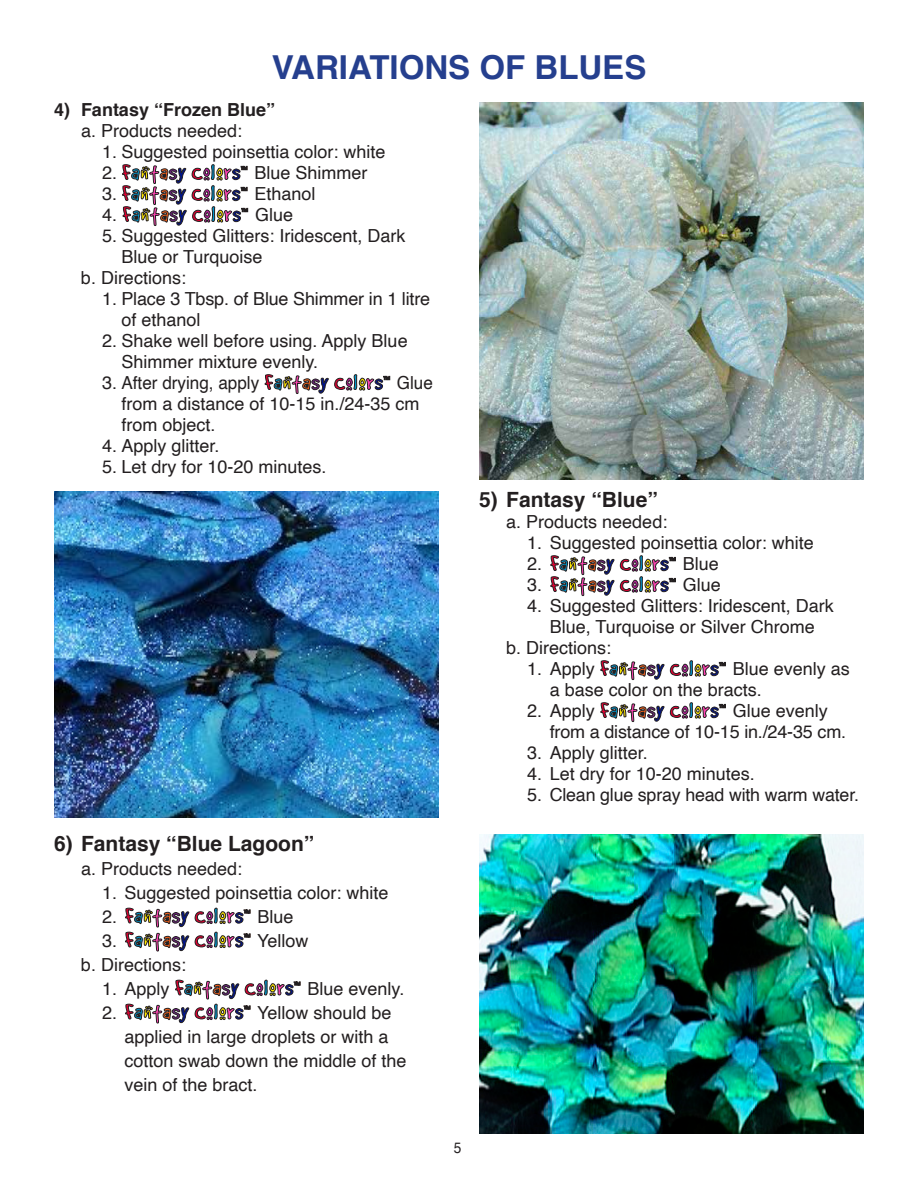
<style>
.page{position:relative;width:918px;height:1188px;background:#fff}
.page>*{position:absolute;margin:0;border:0;box-sizing:border-box;transform-origin:0 0}
.t1{font:700 33px "Helvetica";color:#253f8e}
.t2{font:700 21px "Helvetica";color:#231f20}
.t3{font:18px/21px "Helvetica";color:#231f20}
.t4{font:18px/21px "Helvetica";color:#231f20;scale:.95 1}
.t5{font:700 18px "Helvetica";color:#231f20}
.t6{font:15px "Helvetica";color:#231f20;scale:.91 1}
</style>
<div class="page">
<img style="left:479px;top:835px;width:385px;height:299px">
<svg style="left:195px;top:908px;width:56px;height:16px"></svg>
<svg style="left:195px;top:932px;width:56px;height:16px"></svg>
<svg style="left:125px;top:908px;width:64px;height:43px"></svg>
<svg style="left:125px;top:980px;width:176px;height:43px"></svg>
<svg style="left:122px;top:164px;width:126px;height:62px"></svg>
<svg style="left:265px;top:374px;width:125px;height:20px"></svg>
<img style="left:479px;top:103px;width:385px;height:377px">
<img style="left:54px;top:491px;width:385px;height:327px">
<svg style="left:620px;top:555px;width:56px;height:37px"></svg>
<svg style="left:550px;top:555px;width:64px;height:41px"></svg>
<svg style="left:670px;top:660px;width:56px;height:16px"></svg>
<svg style="left:600px;top:660px;width:64px;height:20px"></svg>
<svg style="left:670px;top:702px;width:56px;height:16px"></svg>
<svg style="left:600px;top:702px;width:64px;height:20px"></svg>
<h1 class="t1" style="left:272px;top:41px;width:376px">VARIATIONS OF BLUES</h1>
<p class="t5" style="left:54px;top:95px;width:223px">4) Fantasy “Frozen Blue”</p>
<p class="t3" style="left:81px;top:121px;width:163px">a. Products needed:</p>
<p class="t3" style="left:102px;top:142px;width:285px">1. Suggested poinsettia color: white<br>2.</p>
<p class="t3" style="left:255px;top:163px;width:115px">Blue Shimmer</p>
<p class="t3" style="left:102px;top:184px;width:17px">3.</p>
<p class="t3" style="left:255px;top:184px;width:63px">Ethanol</p>
<p class="t3" style="left:102px;top:205px;width:17px">4.</p>
<p class="t3" style="left:255px;top:205px;width:40px">Glue</p>
<p class="t3" style="left:102px;top:226px;width:305px">5. Suggested Glitters: Iridescent, Dark</p>
<p class="t3" style="left:121px;top:247px;width:143px">Blue or Turquoise</p>
<p class="t3" style="left:81px;top:268px;width:107px">b. Directions:</p>
<p class="t3" style="left:121px;top:289px;width:310px;text-indent:-19px">1. Place 3 Tbsp. of Blue Shimmer in 1 litre of ethanol</p>
<p class="t3" style="left:121px;top:331px;width:288px;text-indent:-19px">2. Shake well before using. Apply Blue<br>Shimmer mixture evenly.</p>
<p class="t3" style="left:102px;top:373px;width:159px">3. After drying, apply</p>
<p class="t4" style="left:122px;top:373px;width:329px;text-indent:275px">Glue from a distance of 10-15 in./24-35 cm from object.</p>
<p class="t3" style="left:102px;top:436px;width:119px">4. Apply glitter.</p>
<p class="t3" style="left:102px;top:457px;width:226px">5. Let dry for 10-20 minutes.</p>
<p class="t2" style="left:54px;top:826px;width:262px">6) Fantasy “Blue Lagoon”</p>
<p class="t3" style="left:81px;top:858px;width:163px">a. Products needed:</p>
<p class="t3" style="left:102px;top:881px;width:288px;line-height:24px">1. Suggested poinsettia color: white<br>2.</p>
<p class="t3" style="left:258px;top:906px;width:38px">Blue</p>
<p class="t3" style="left:102px;top:930px;width:17px">3.</p>
<p class="t3" style="left:257px;top:930px;width:53px">Yellow</p>
<p class="t3" style="left:81px;top:954px;width:107px">b. Directions:</p>
<p class="t3" style="left:102px;top:978px;width:69px">1. Apply</p>
<p class="t3" style="left:308px;top:978px;width:98px">Blue evenly.</p>
<p class="t3" style="left:102px;top:1002px;width:17px">2.</p>
<p class="t3" style="left:125px;top:1001px;width:284px;line-height:24px;text-indent:133px">Yellow should be applied in large droplets or with a cotton swab down the middle of the vein of the bract.</p>
<p class="t2" style="left:479px;top:483px;width:180px">5) Fantasy “Blue”</p>
<p class="t3" style="left:506px;top:512px;width:163px">a. Products needed:</p>
<p class="t3" style="left:527px;top:533px;width:288px">1. Suggested poinsettia color: white<br>2.</p>
<p class="t3" style="left:683px;top:554px;width:38px">Blue</p>
<p class="t3" style="left:527px;top:575px;width:17px">3.</p>
<p class="t3" style="left:683px;top:575px;width:40px">Glue</p>
<p class="t3" style="left:527px;top:596px;width:308px">4. Suggested Glitters: Iridescent, Dark</p>
<p class="t3" style="left:550px;top:617px;width:267px">Blue, Turquoise or Silver Chrome</p>
<p class="t3" style="left:506px;top:638px;width:107px">b. Directions:</p>
<p class="t3" style="left:527px;top:659px;width:69px">1. Apply</p>
<p class="t3" style="left:550px;top:659px;width:302px;text-indent:183px">Blue evenly as a base color on the bracts.</p>
<p class="t3" style="left:527px;top:701px;width:69px">2. Apply</p>
<p class="t3" style="left:550px;top:701px;width:298px;text-indent:183px">Glue evenly from a distance of 10-15 in./24-35 cm.</p>
<p class="t3" style="left:527px;top:743px;width:122px">3. Apply glitter.</p>
<p class="t3" style="left:527px;top:764px;width:229px">4. Let dry for 10-20 minutes.</p>
<p class="t3" style="left:527px;top:785px;width:333px">5. Clean glue spray head with warm water.</p>
<p class="t6" style="left:454px;top:1136px;width:10px">5</p>
</div>
